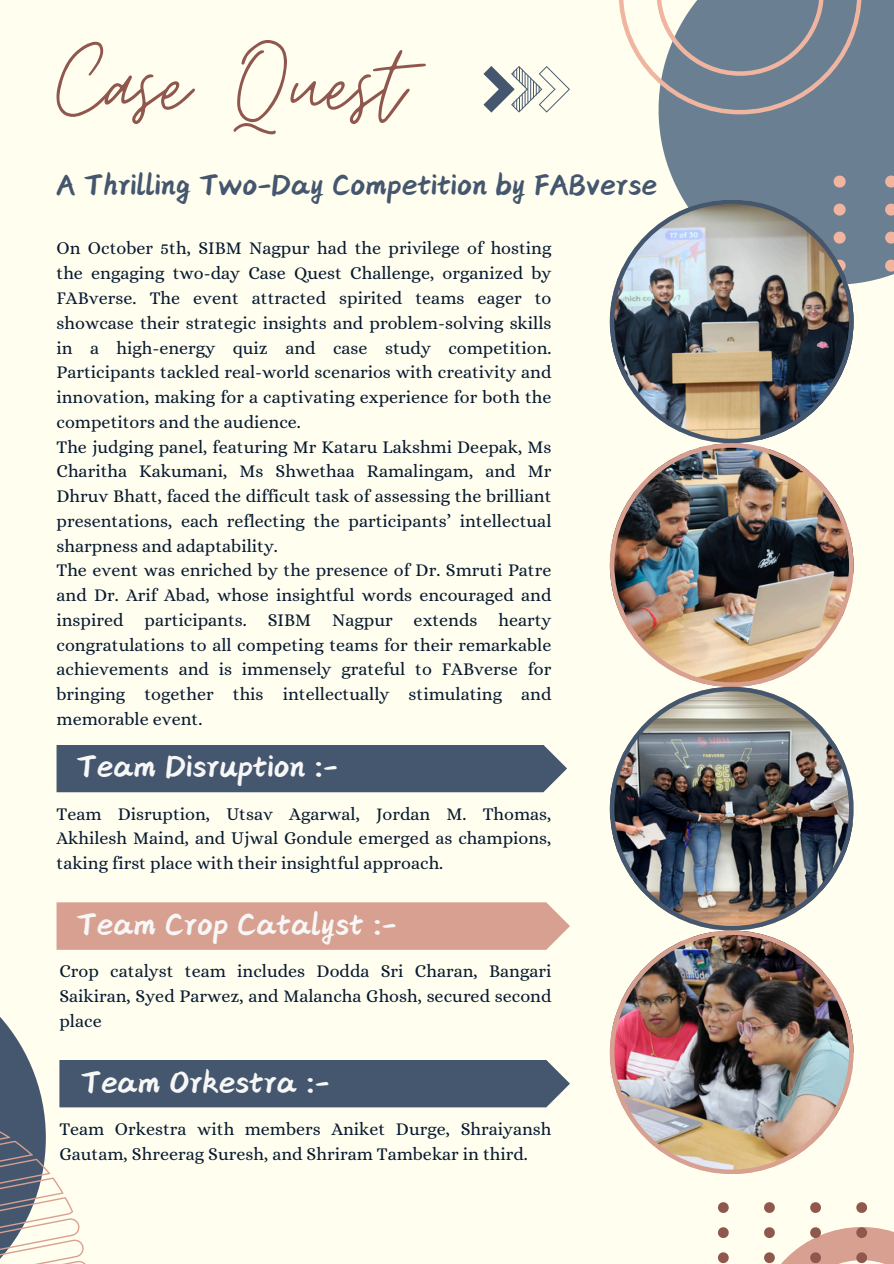
<style>
.page{position:relative;width:894px;height:1264px;background:#fff}
.page>*{position:absolute;margin:0;border:0;box-sizing:border-box;transform-origin:0 0}
.t1{font:117px "Moon Time";color:#90574e}
.t2{font:30px "Canva Scholar";color:#f7f7f7}
.t3{font:28.5px "Canva Scholar";color:#45576e}
.t4{font:18px/24.8px "Alice";color:#081a31;text-align:justify}
</style>
<div class="page">
<div style="left:0;top:0;width:893px;height:1263px;background:#fffeef"></div>
<svg style="left:718px;top:1202px;width:10px;height:10px"></svg>
<svg style="left:764px;top:1202px;width:10px;height:10px"></svg>
<svg style="left:810px;top:1202px;width:10px;height:10px"></svg>
<svg style="left:856px;top:1202px;width:10px;height:10px"></svg>
<svg style="left:718px;top:1227px;width:10px;height:10px"></svg>
<svg style="left:718px;top:1252px;width:10px;height:10px"></svg>
<svg style="left:764px;top:1227px;width:129px;height:36px"></svg>
<div style="left:658px;top:0;width:235px;height:284px;background:#6a7f91"></div>
<svg style="left:619px;top:0;width:242px;height:114px"></svg>
<svg style="left:833px;top:175px;width:12px;height:12px"></svg>
<svg style="left:884px;top:175px;width:9px;height:12px"></svg>
<svg style="left:884px;top:203px;width:9px;height:12px"></svg>
<svg style="left:884px;top:231px;width:9px;height:13px"></svg>
<svg style="left:884px;top:260px;width:9px;height:12px"></svg>
<div style="left:56px;top:745px;width:511px;height:47px;background:#45576e"></div>
<div style="left:56px;top:902px;width:514px;height:47px;background:#d8a090"></div>
<svg style="left:0;top:1017px;width:569px;height:246px"></svg>
<svg style="left:483px;top:66px;width:87px;height:47px"></svg>
<img style="left:609px;top:443px;width:243px;height:243px">
<img style="left:609px;top:200px;width:243px;height:243px">
<img style="left:609px;top:687px;width:243px;height:243px">
<img style="left:609px;top:930px;width:243px;height:243px">
<p class="t1" style="left:56px;top:15px;width:348px">Case Quest</p>
<h1 class="t3" style="left:56px;top:171px;width:602px">A Thrilling Two-Day Competition by FABverse</h1>
<p class="t4" style="left:56px;top:236px;width:496px">On October 5th, SIBM Nagpur had the privilege of hosting the engaging two-day Case Quest Challenge, organized by FABverse. The event attracted spirited teams eager to showcase their strategic insights and problem-solving skills in a high-energy quiz and case study competition.<br>Participants tackled real-world scenarios with creativity and innovation, making for a captivating experience for both the competitors and the audience.</p>
<p class="t4" style="left:56px;top:434px;width:496px">The judging panel, featuring Mr Kataru Lakshmi Deepak, Ms Charitha Kakumani, Ms Shwethaa Ramalingam, and Mr Dhruv Bhatt, faced the difficult task of assessing the brilliant presentations, each reflecting the participants’ intellectual sharpness and adaptability.</p>
<p class="t4" style="left:56px;top:558px;width:496px">The event was enriched by the presence of Dr. Smruti Patre and Dr. Arif Abad, whose insightful words encouraged and inspired participants. SIBM Nagpur extends hearty congratulations to all competing teams for their remarkable achievements and is immensely grateful to FABverse for bringing together this intellectually stimulating and memorable event.</p>
<p class="t2" style="left:76px;top:752px;width:263px">Team Disruption :-</p>
<p class="t4" style="left:56px;top:801px;width:496px">Team Disruption, Utsav Agarwal, Jordan M. Thomas, Akhilesh Maind, and Ujwal Gondule emerged as champions, taking first place with their insightful approach.</p>
<p class="t2" style="left:76px;top:910px;width:321px">Team Crop Catalyst :-</p>
<h2 class="t4" style="left:59px;top:958px;width:493px">Crop catalyst team includes Dodda Sri Charan, Bangari Saikiran, Syed Parwez, and Malancha Ghosh, secured second place</h2>
<p class="t2" style="left:81px;top:1067px;width:250px">Team Orkestra :-</p>
<h2 class="t4" style="left:59px;top:1116px;width:493px">Team Orkestra with members Aniket Durge, Shraiyansh<br>Gautam, Shreerag Suresh, and Shriram Tambekar in third.</h2>
</div>
